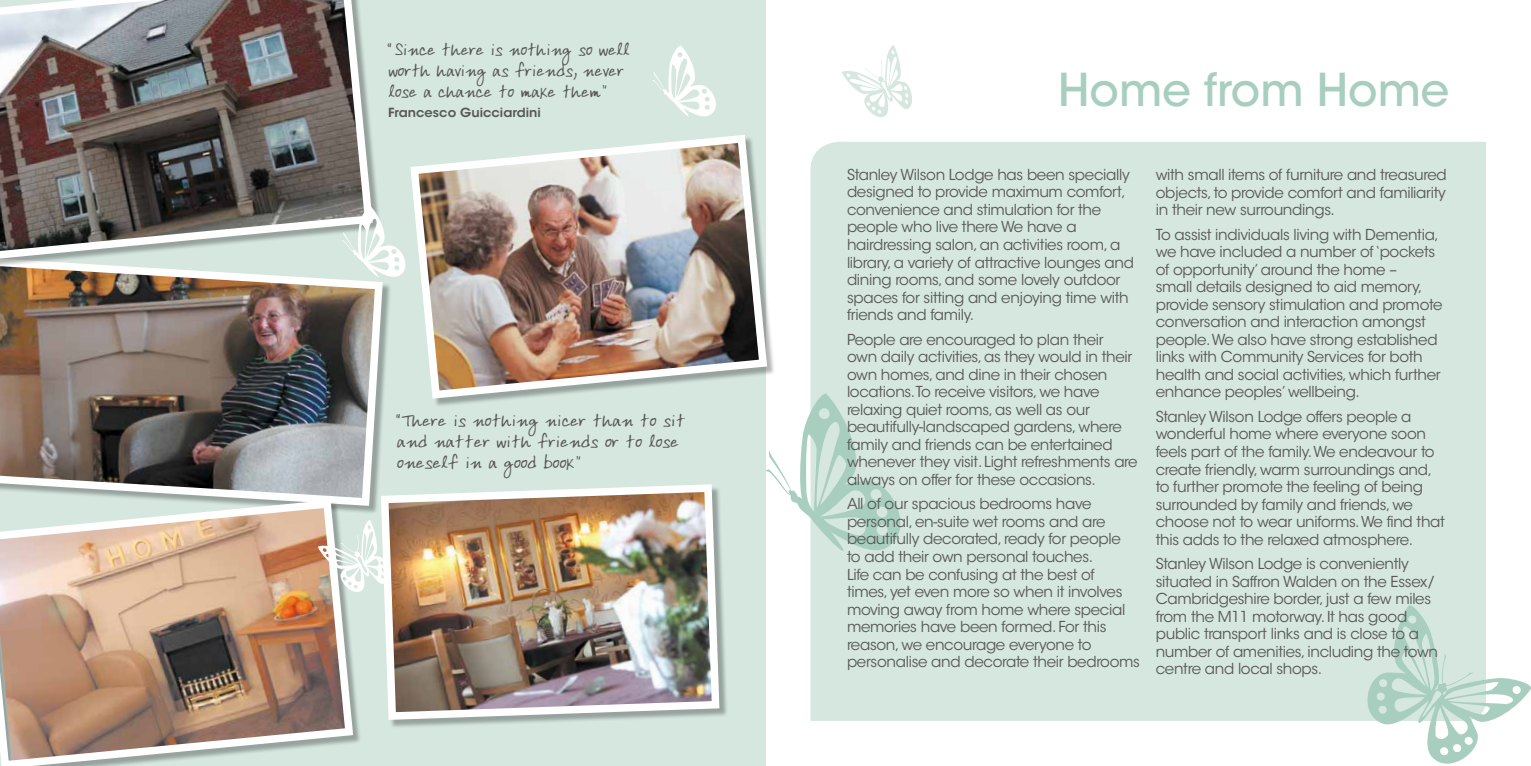
<style>
.page{position:relative;width:1531px;height:766px;background:#fff}
.page>*{position:absolute;margin:0;border:0;box-sizing:border-box;transform-origin:0 0}
.t1{font:500 45px "ITC Avant Garde Std";color:#a7cebf}
.t2{font:17.5px/21px "Ardleys Hand";color:#575756;scale:1.05 1}
.t3{font:17.5px/21px "Ardleys Hand";color:#575756}
.t4{font:15px/17.5px "ITC Avant Garde Std";letter-spacing:-.02em;color:#575756}
.t5{font:600 12.5px "ITC Avant Garde Std";color:#575756;scale:1.05 1}
</style>
<div class="page">
<div style="left:0;top:0;width:765px;height:765px;background:#d6e7e0"></div>
<div style="left:810px;top:142px;width:676px;height:578px;background:#d6e7e0"></div>
<div style="left:382px;top:485px;width:346px;height:243px;background:#000;opacity:.3"></div>
<img style="left:381px;top:484px;width:342px;height:239px">
<img style="left:0;top:268px;width:387px;height:241px">
<img style="left:0;top:495px;width:357px;height:270px">
<div style="left:0;top:0;width:381px;height:268px;background:#000;opacity:.3"></div>
<svg style="left:0;top:0;width:377px;height:263px;background:#7a7573"></svg>
<div style="left:412px;top:136px;width:363px;height:271px;background:#000;opacity:.3"></div>
<img style="left:410px;top:131px;width:361px;height:271px">
<svg style="left:765px;top:393px;width:152px;height:162px"></svg>
<svg style="left:342px;top:206px;width:71px;height:73px"></svg>
<svg style="left:652px;top:46px;width:64px;height:71px"></svg>
<svg style="left:842px;top:45px;width:70px;height:72px"></svg>
<svg style="left:318px;top:519px;width:74px;height:77px"></svg>
<svg style="left:1357px;top:604px;width:174px;height:160px"></svg>
<p class="t3" style="left:388px;top:38px;width:243px">“Since there is nothing so well worth having as friends, never lose a chance to make them”</p>
<p class="t5" style="left:388px;top:105px;width:147px">Francesco Guicciardini</p>
<p class="t2" style="left:397px;top:409px;width:276px">“There is nothing nicer than to sit and natter with friends or to lose oneself in a good book”</p>
<h1 class="t1" style="left:1058px;top:62px;width:393px">Home from Home</h1>
<p class="t4" style="left:847px;top:166px;width:289px">Stanley Wilson Lodge has been specially designed to provide maximum comfort, convenience and stimulation for the people who live there We have a hairdressing salon, an activities room, a library, a variety of attractive lounges and dining rooms, and some lovely outdoor spaces for sitting and enjoying time with friends and family.</p>
<p class="t4" style="left:847px;top:330px;width:292px">People are encouraged to plan their own daily activities, as they would in their own homes, and dine in their chosen locations.To receive visitors, we have relaxing quiet rooms, as well as our beautifully-landscaped gardens, where family and friends can be entertained whenever they visit. Light refreshments are always on offer for these occasions.</p>
<p class="t4" style="left:847px;top:495px;width:294px">All of our spacious bedrooms have personal, en-suite wet rooms and are beautifully decorated, ready for people<br>to add their own personal touches.<br>Life can be confusing at the best of<br>times, yet even more so when it involves moving away from home where special memories have been formed. For this reason, we encourage everyone to personalise and decorate their bedrooms</p>
<p class="t4" style="left:1156px;top:166px;width:292px;text-align:justify">with small items of furniture and treasured objects, to provide comfort and familiarity in their new surroundings.</p>
<p class="t4" style="left:1156px;top:225px;width:288px">To assist individuals living with Dementia, we have included a number of ‘pockets of opportunity’ around the home –<br>small details designed to aid memory, provide sensory stimulation and promote conversation and interaction amongst people. We also have strong established links with Community Services for both health and social activities, which further enhance peoples’ wellbeing.</p>
<p class="t4" style="left:1156px;top:408px;width:291px">Stanley Wilson Lodge offers people a wonderful home where everyone soon feels part of the family. We endeavour to create friendly, warm surroundings and, to further promote the feeling of being surrounded by family and friends, we choose not to wear uniforms. We find that this adds to the relaxed atmosphere.</p>
<p class="t4" style="left:1156px;top:555px;width:284px">Stanley Wilson Lodge is conveniently situated in Saffron Walden on the Essex/ Cambridgeshire border, just a few miles from the M11 motorway. It has good public transport links and is close to a number of amenities, including the town centre and local shops.</p>
</div>
